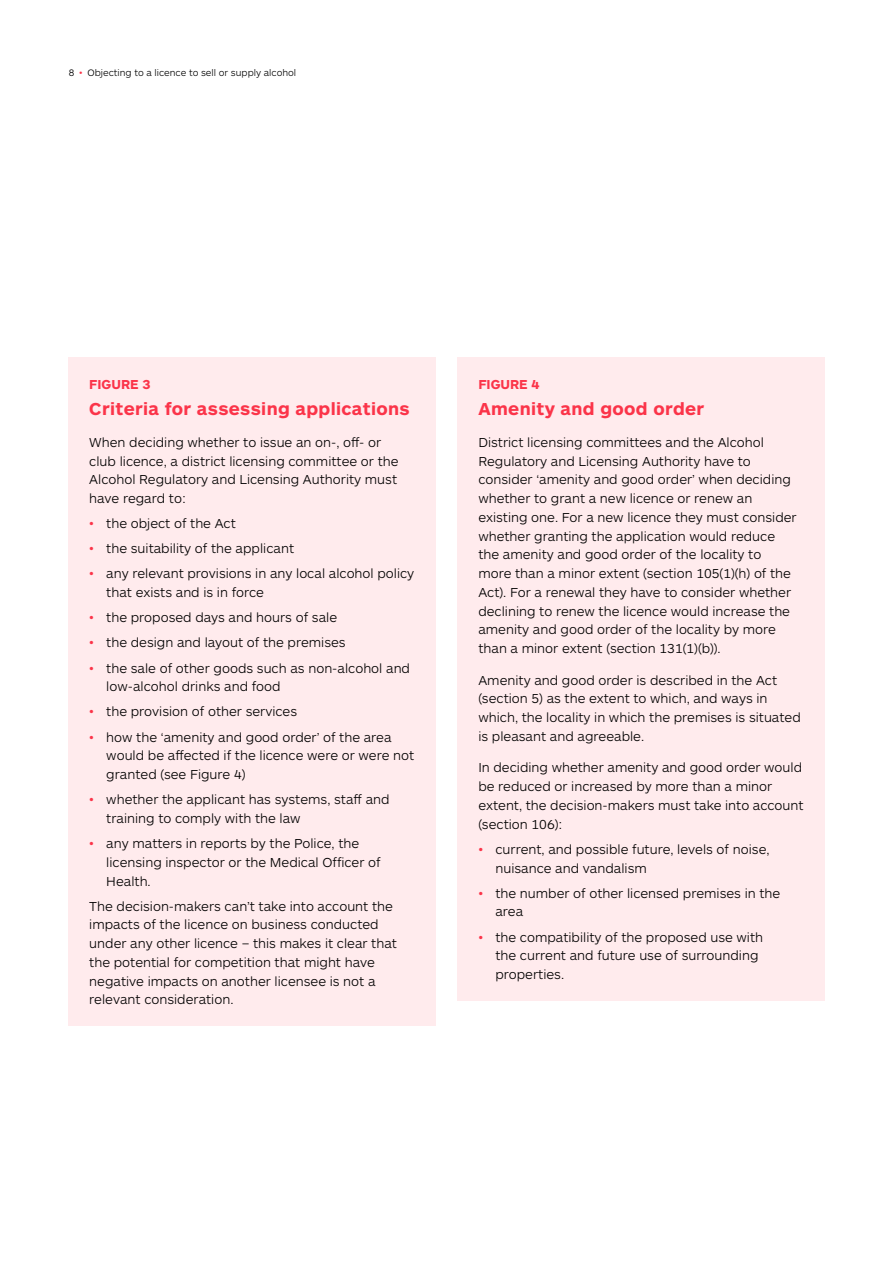
<style>
.page{position:relative;width:893px;height:1263px;background:#fff}
.page>*{position:absolute;margin:0;border:0;box-sizing:border-box;transform-origin:0 0}
.t1{font:700 18px "ARS Maquette Pro";letter-spacing:.02em;color:#fb3449}
.t2{font:300 13.5px/18.8px "ARS Maquette Pro";color:#000}
.t3{font:700 13.5px "ARS Maquette Pro";color:#fb3449}
.t4{font:300 9.75px "ARS Maquette Pro";color:#000}
.s1{color:#fb3449}
</style>
<div class="page">
<div style="left:68px;top:357px;width:368px;height:669px;background:#ffebed"></div>
<div style="left:457px;top:357px;width:368px;height:643px;background:#ffebed"></div>
<p class="t4" style="left:69px;top:66px;width:229px">8 <span class="s1">•</span> Objecting to a licence to sell or supply alcohol</p>
<p class="t3" style="left:89px;top:376px;width:63px">FIGURE 3</p>
<h1 class="t1" style="left:89px;top:397px;width:322px">Criteria for assessing applications</h1>
<p class="t2" style="left:89px;top:432px;width:311px">When deciding whether to issue an on-, off- or club licence, a district licensing committee or the Alcohol Regulatory and Licensing Authority must have regard to:</p>
<p class="t2" style="left:89px;top:513px;width:148px"><span class="s1">•</span> the object of the Act</p>
<p class="t2" style="left:89px;top:539px;width:206px"><span class="s1">•</span> the suitability of the applicant</p>
<p class="t2" style="left:106px;top:564px;width:310px;text-indent:-17px"><span class="s1">•</span> any relevant provisions in any local alcohol policy that exists and is in force</p>
<p class="t2" style="left:89px;top:608px;width:249px"><span class="s1">•</span> the proposed days and hours of sale</p>
<p class="t2" style="left:89px;top:633px;width:258px"><span class="s1">•</span> the design and layout of the premises</p>
<p class="t2" style="left:106px;top:658px;width:305px;text-indent:-17px"><span class="s1">•</span> the sale of other goods such as non-alcohol and low-alcohol drinks and food</p>
<p class="t2" style="left:89px;top:702px;width:209px"><span class="s1">•</span> the provision of other services</p>
<p class="t2" style="left:106px;top:727px;width:309px;text-indent:-17px"><span class="s1">•</span> how the ‘amenity and good order’ of the area would be affected if the licence were or were not granted (see Figure 4)</p>
<p class="t2" style="left:106px;top:789px;width:285px;text-indent:-17px"><span class="s1">•</span> whether the applicant has systems, staff and training to comply with the law</p>
<p class="t2" style="left:106px;top:833px;width:276px;text-indent:-17px"><span class="s1">•</span> any matters in reports by the Police, the licensing inspector or the Medical Officer of<br>Health.</p>
<p class="t2" style="left:89px;top:896px;width:309px">The decision-makers can’t take into account the impacts of the licence on business conducted under any other licence – this makes it clear that the potential for competition that might have negative impacts on another licensee is not a relevant consideration.</p>
<p class="t3" style="left:478px;top:376px;width:63px">FIGURE 4</p>
<h1 class="t1" style="left:478px;top:397px;width:227px">Amenity and good order</h1>
<p class="t2" style="left:478px;top:432px;width:320px">District licensing committees and the Alcohol Regulatory and Licensing Authority have to consider ‘amenity and good order’ when deciding whether to grant a new licence or renew an existing one. For a new licence they must consider whether granting the application would reduce the amenity and good order of the locality to more than a minor extent (section 105(1)(h) of the Act). For a renewal they have to consider whether declining to renew the licence would increase the amenity and good order of the locality by more than a minor extent (section 131(1)(b)).</p>
<p class="t2" style="left:478px;top:670px;width:324px">Amenity and good order is described in the Act (section 5) as the extent to which, and ways in which, the locality in which the premises is situated is pleasant and agreeable.</p>
<p class="t2" style="left:478px;top:758px;width:327px">In deciding whether amenity and good order would be reduced or increased by more than a minor extent, the decision-makers must take into account (section 106):</p>
<p class="t2" style="left:495px;top:839px;width:276px;text-indent:-17px"><span class="s1">•</span> current, and possible future, levels of noise, nuisance and vandalism</p>
<p class="t2" style="left:495px;top:883px;width:286px;text-indent:-17px"><span class="s1">•</span> the number of other licensed premises in the area</p>
<p class="t2" style="left:495px;top:927px;width:269px;text-indent:-17px"><span class="s1">•</span> the compatibility of the proposed use with the current and future use of surrounding properties.</p>
</div>
